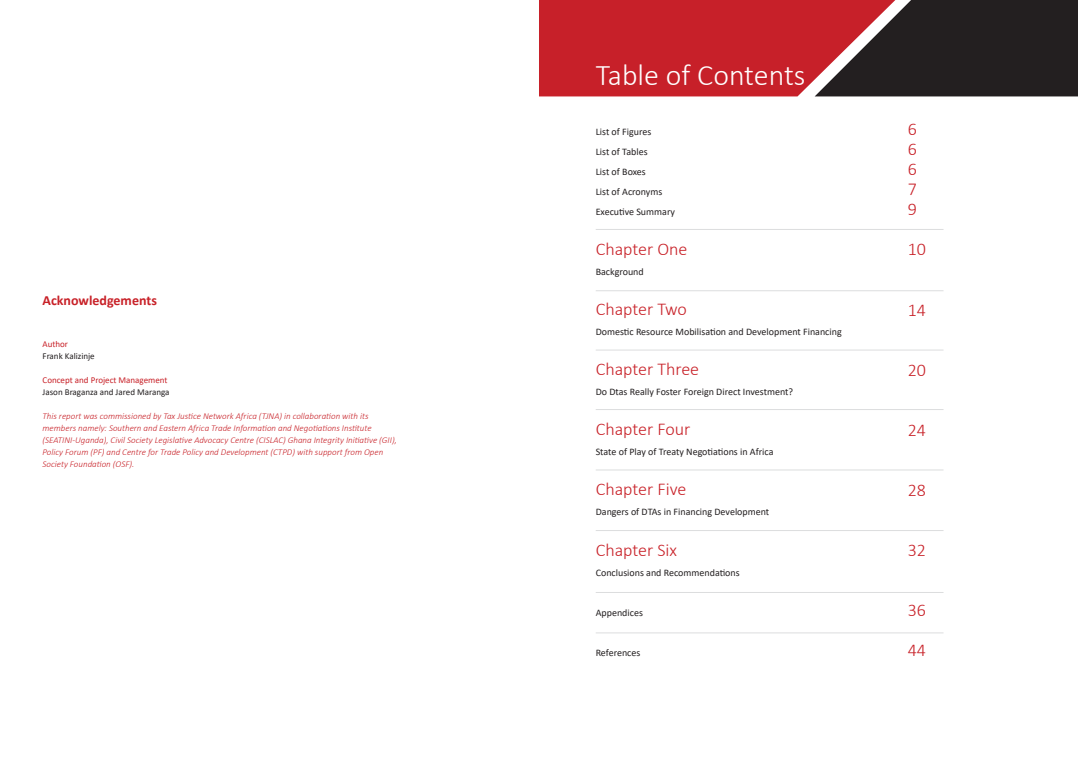
<style>
.page{position:relative;width:1078px;height:766px;background:#fff}
.page>*{position:absolute;margin:0;border:0;box-sizing:border-box;transform-origin:0 0}
.t1{font:300 30px "Calibri";color:#fff}
.t2{font:300 18px/20px "Calibri";color:#c82128;text-align:justify}
.t3{font:700 14px "Calibri";color:#c82128}
.t4{font:10px/20px "Calibri";color:#231f20}
.t5{font:italic 300 9px/12px "Calibri";color:#c82128}
.t6{font:9px "Calibri";color:#231f20}
.t7{font:9px "Calibri";color:#c82128}
</style>
<div class="page">
<div style="left:539px;top:0;width:275px;height:96px;background:#c72029"></div>
<svg style="left:814px;top:0;width:263px;height:96px;background:#442c2e"></svg>
<hr style="left:595px;top:229px;width:348px;height:1px;background:#dcddde">
<hr style="left:595px;top:290px;width:348px;height:1px;background:#dcddde">
<hr style="left:595px;top:350px;width:348px;height:1px;background:#dcddde">
<hr style="left:595px;top:409px;width:348px;height:1px;background:#dcddde">
<hr style="left:595px;top:469px;width:348px;height:1px;background:#dcddde">
<hr style="left:595px;top:530px;width:348px;height:1px;background:#dcddde">
<hr style="left:595px;top:592px;width:348px;height:1px;background:#dcddde">
<hr style="left:595px;top:632px;width:348px;height:1px;background:#dcddde">
<h3 class="t3" style="left:43px;top:290px;width:116px">Acknowledgements</h3>
<p class="t7" style="left:43px;top:337px;width:27px">Author</p>
<p class="t6" style="left:43px;top:349px;width:54px">Frank Kalizinje</p>
<p class="t7" style="left:43px;top:373px;width:126px">Concept and Project Management</p>
<p class="t6" style="left:43px;top:385px;width:128px">Jason Braganza and Jared Maranga</p>
<p class="t5" style="left:43px;top:410px;width:356px">This report was commissioned by Tax Justice Network Africa (TJNA) in collaboration with its members namely: Southern and Eastern Africa Trade Information and Negotiations Institute (SEATINI-Uganda), Civil Society Legislative Advocacy Centre (CISLAC) Ghana Integrity Initiative (GII), Policy Forum (PF) and Centre for Trade Policy and Development (CTPD) with support from Open Society Foundation (OSF).</p>
<h1 class="t1" style="left:595px;top:57px;width:211px">Table of Contents</h1>
<p class="t4" style="left:595px;top:121px;width:81px">List of Figures<br>List of Tables<br>List of Boxes<br>List of Acronyms<br>Executive Summary</p>
<h2 class="t2" style="left:595px;top:239px;width:93px">Chapter One</h2>
<p class="t4" style="left:595px;top:261px;width:50px">Background</p>
<h2 class="t2" style="left:595px;top:299px;width:93px">Chapter Two</h2>
<p class="t4" style="left:595px;top:321px;width:247px">Domestic Resource Mobilisation and Development Financing</p>
<h2 class="t2" style="left:595px;top:359px;width:105px">Chapter Three</h2>
<p class="t4" style="left:595px;top:381px;width:199px">Do Dtas Really Foster Foreign Direct Investment?</p>
<h2 class="t2" style="left:595px;top:419px;width:96px">Chapter Four</h2>
<p class="t4" style="left:595px;top:441px;width:179px">State of Play of Treaty Negotiations in Africa</p>
<h2 class="t2" style="left:595px;top:479px;width:92px">Chapter Five</h2>
<p class="t4" style="left:595px;top:501px;width:175px">Dangers of DTAs in Financing Development</p>
<h2 class="t2" style="left:595px;top:539px;width:83px">Chapter Six</h2>
<p class="t4" style="left:595px;top:561px;width:145px">Conclusions and Recommendations</p>
<p class="t4" style="left:595px;top:601px;width:49px">Appendices</p>
<p class="t4" style="left:595px;top:641px;width:46px">References</p>
<h2 class="t2" style="left:907px;top:119px;width:11px">6<br>6<br>6<br>7<br>9</h2>
<h2 class="t2" style="left:907px;top:239px;width:20px">10</h2>
<h2 class="t2" style="left:907px;top:299px;width:20px">14</h2>
<h2 class="t2" style="left:907px;top:359px;width:20px">20</h2>
<h2 class="t2" style="left:907px;top:419px;width:20px">24</h2>
<h2 class="t2" style="left:907px;top:479px;width:20px">28</h2>
<h2 class="t2" style="left:907px;top:539px;width:20px">32</h2>
<h2 class="t2" style="left:907px;top:599px;width:20px">36</h2>
<h2 class="t2" style="left:907px;top:639px;width:20px">44</h2>
</div>
